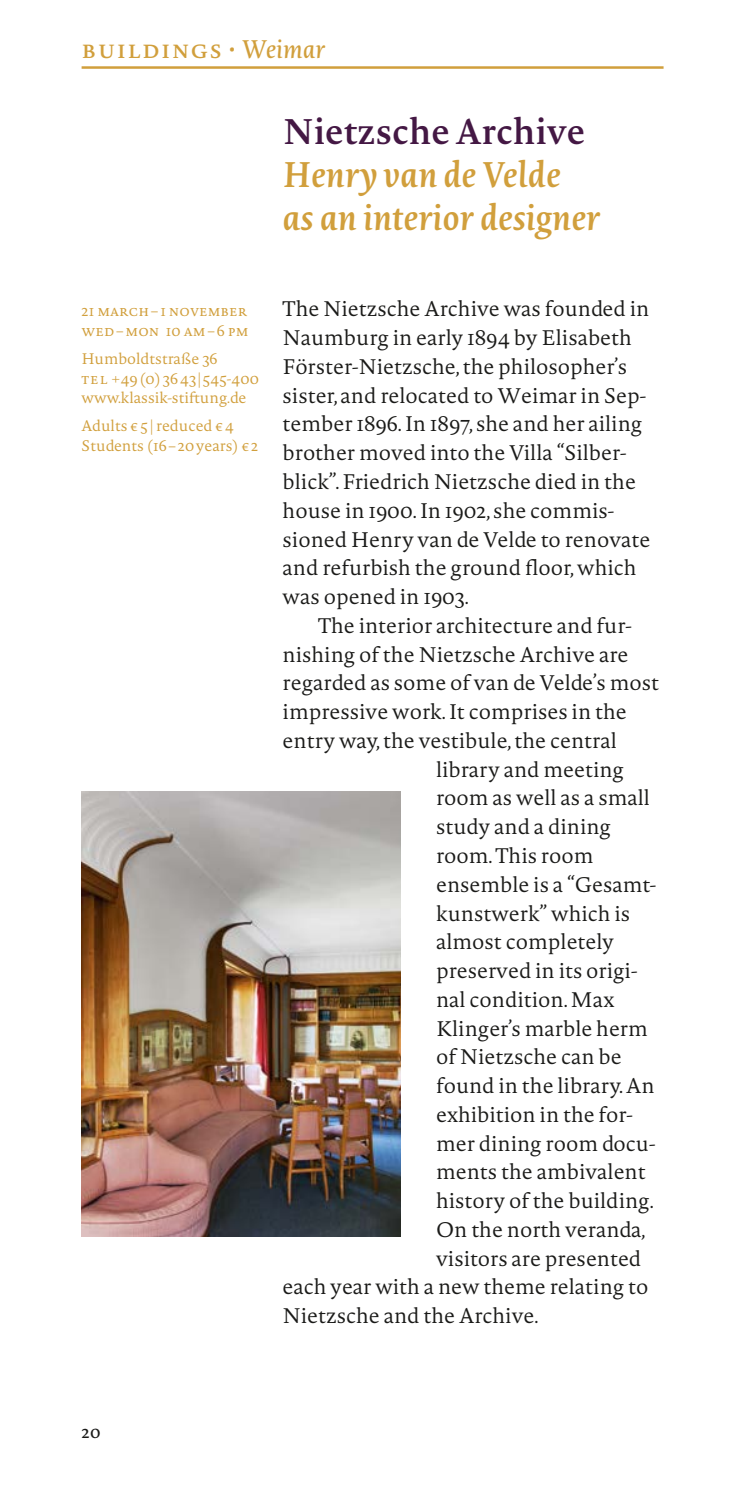
<style>
.page{position:relative;width:745px;height:1489px;background:#fff}
.page>*{position:absolute;margin:0;border:0;box-sizing:border-box;transform-origin:0 0}
._2013_Gebäude_Ü{font:italic 600 35px/43px "Novel Pro";color:#d19f3c}
._2013_Kategorie{font:25px "Novel Pro";letter-spacing:.05em;color:#d19f3c}
._2013_Brot{font:300 20.75px/28.8px "Novel Pro";color:#1a1a18}
.t1{font:17px "Novel Pro";color:#1a1a18}
._2013_Randdaten{font:300 15px/19.2px "Novel Pro";color:#d19f3c}
.s1{font-style:italic}
.s2{font-style:normal;color:#441844}
</style>
<div class="page">
<hr style="left:81px;top:66px;width:582px;height:3px;background:#d19f3c">
<img style="left:81px;top:791px;width:319px;height:445px">
<p class="_2013_Kategorie" style="left:81px;top:30px;width:245px">Buildings • <span class="s1">Weimar</span></p>
<p class="_2013_Randdaten" style="left:81px;top:301px;width:167px">21 march – 1 november wed – mon</p>
<p class="_2013_Randdaten" style="left:166px;top:320px;width:84px">10 am – 6 pm</p>
<p class="_2013_Randdaten" style="left:81px;top:349px;width:179px">Humboldtstraße 36<br>te l +49 (0) 36 43 | 545-400 www.klassik-stiftung.de</p>
<p class="_2013_Randdaten" style="left:81px;top:416px;width:178px">Adults € 5 | reduced € 4<br>Students (16 – 20 years) € 2</p>
<p class="_2013_Gebäude_Ü" style="left:282px;top:108px;width:319px"><span class="s2">Nietzsche Archive<br></span>Henry van de Velde as an interior designer</p>
<p class="_2013_Brot" style="left:282px;top:294px;width:369px">The Nietzsche Archive was founded in Naumburg in early 1894 by Elisabeth Förster-Nietzsche, the philosopher’s sister, and relocated to Weimar in Sep&shy;tember 1896. In 1897, she and her ailing brother moved into the Villa “Silber&shy;blick”. Friedrich Nietzsche died in the house in 1900. In 1902, she commis&shy;sioned Henry van de Velde to renovate and refurbish the ground floor, which was opened in 1903.</p>
<p class="_2013_Brot" style="left:318px;top:610px;width:315px">The interior architecture and fur-</p>
<p class="_2013_Brot" style="left:282px;top:639px;width:347px">nishing of the Nietzsche Archive are</p>
<p class="_2013_Brot" style="left:282px;top:668px;width:377px">regarded as some of van de Velde’s most</p>
<p class="_2013_Brot" style="left:282px;top:697px;width:345px">impressive work. It comprises in the</p>
<p class="_2013_Brot" style="left:282px;top:725px;width:335px">entry way, the vestibule, the central</p>
<p class="_2013_Brot" style="left:436px;top:754px;width:189px">library and meeting</p>
<p class="_2013_Brot" style="left:436px;top:783px;width:215px">room as well as a small</p>
<p class="_2013_Brot" style="left:436px;top:812px;width:176px">study and a dining</p>
<p class="_2013_Brot" style="left:436px;top:840px;width:159px">room. This room</p>
<p class="_2013_Brot" style="left:436px;top:869px;width:221px">ensemble is a “Gesamt-</p>
<p class="_2013_Brot" style="left:436px;top:898px;width:195px">kunstwerk” which is</p>
<p class="_2013_Brot" style="left:436px;top:927px;width:179px">almost completely</p>
<p class="_2013_Brot" style="left:436px;top:955px;width:203px">preserved in its origi-</p>
<p class="_2013_Brot" style="left:436px;top:984px;width:180px">nal condition. Max</p>
<p class="_2013_Brot" style="left:436px;top:1013px;width:213px">Klinger’s marble herm</p>
<p class="_2013_Brot" style="left:436px;top:1042px;width:187px">of Nietzsche can be</p>
<p class="_2013_Brot" style="left:436px;top:1070px;width:220px">found in the library. An</p>
<p class="_2013_Brot" style="left:436px;top:1099px;width:198px">exhibition in the for-</p>
<p class="_2013_Brot" style="left:436px;top:1128px;width:221px">mer dining room docu-</p>
<p class="_2013_Brot" style="left:436px;top:1157px;width:211px">ments the ambivalent</p>
<p class="_2013_Brot" style="left:436px;top:1185px;width:219px">history of the building.</p>
<p class="_2013_Brot" style="left:436px;top:1214px;width:211px">On the north veranda,</p>
<p class="_2013_Brot" style="left:436px;top:1243px;width:206px">visitors are presented</p>
<p class="_2013_Brot" style="left:282px;top:1272px;width:367px">each year with a new theme relating to</p>
<p class="_2013_Brot" style="left:282px;top:1300px;width:257px">Nietzsche and the Archive.</p>
<p class="t1" style="left:81px;top:1419px;width:20px">20</p>
</div>
